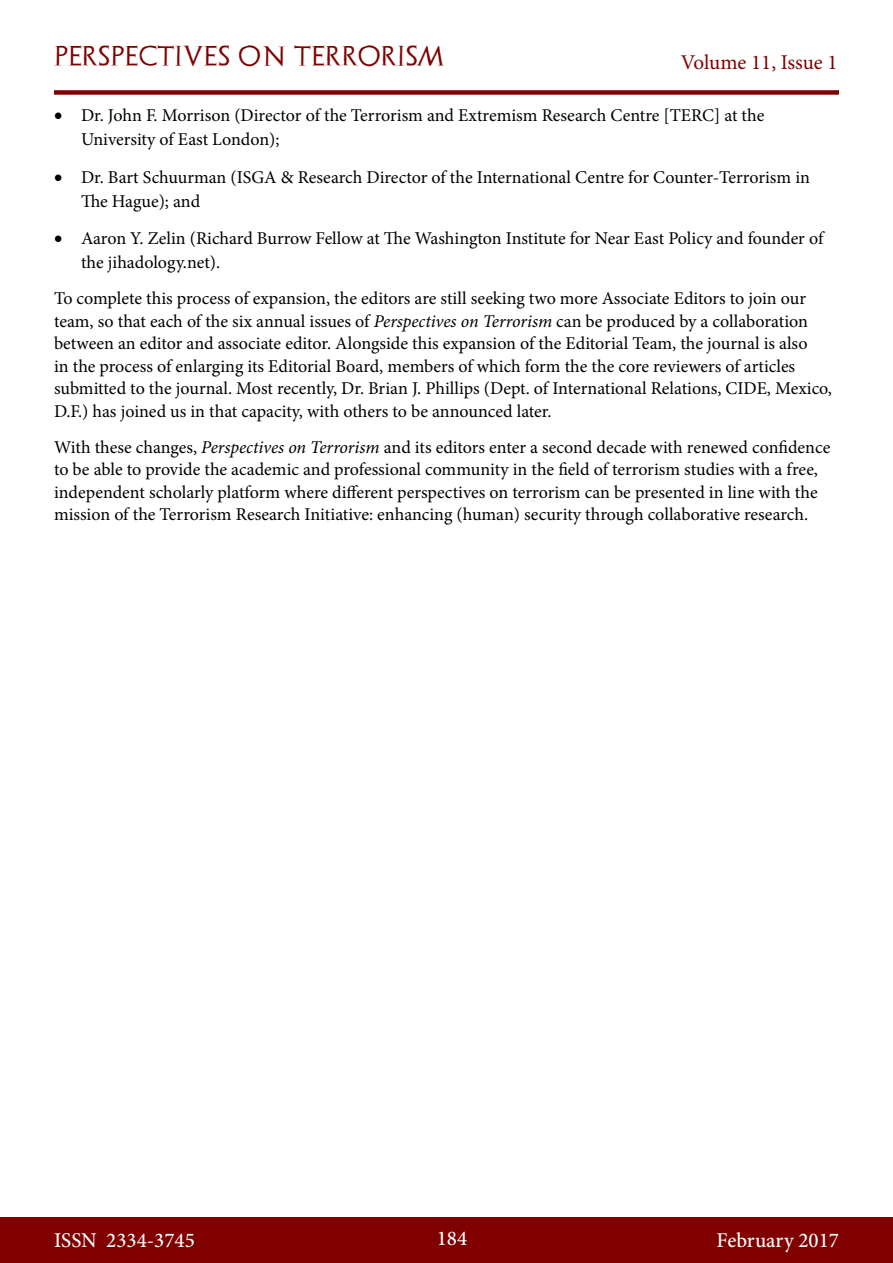
<style>
.page{position:relative;width:893px;height:1263px;background:#fff}
.page>*{position:absolute;margin:0;border:0;box-sizing:border-box;transform-origin:0 0}
.t1{font:500 21px "Minion Pro";color:#fff}
.t2{font:21px "Archeologicaps";letter-spacing:.045em;color:#800000}
.t3{font:21px "Minion Pro";letter-spacing:-.005em;color:#800000}
.t4{font:18px/22.5px "Minion Pro";color:#000}
.s1{font-style:italic}
</style>
<div class="page">
<div style="left:0;top:1217px;width:893px;height:46px;background:#800000"></div>
<div style="left:54px;top:90px;width:785px;height:5px;background:#800000"></div>
<p class="t2" style="left:54px;top:43px;width:392px">PERSPECTIVES ON TERRORISM</p>
<p class="t3" style="left:681px;top:48px;width:158px">Volume 11, Issue 1</p>
<p class="t4" style="left:81px;top:103px;width:685px;line-height:24px;text-indent:-27px">• Dr. John F. Morrison (Director of the Terrorism and Extremism Research Centre [TERC] at the<br>University of East London);</p>
<p class="t4" style="left:81px;top:165px;width:730px;line-height:24px;text-indent:-27px">• Dr. Bart Schuurman (ISGA &amp; Research Director of the International Centre for Counter-Terrorism in<br>The Hague); and</p>
<p class="t4" style="left:81px;top:226px;width:744px;line-height:24px;text-indent:-27px">• Aaron Y. Zelin (Richard Burrow Fellow at The Washington Institute for Near East Policy and founder of the jihadology.net).</p>
<p class="t4" style="left:54px;top:287px;width:779px">To complete this process of expansion, the editors are still seeking two more Associate Editors to join our team, so that each of the six annual issues of <span class="s1">Perspectives on Terrorism</span> can be produced by a collaboration between an editor and associate editor. Alongside this expansion of the Editorial Team, the journal is also<br>in the process of enlarging its Editorial Board, members of which form the the core reviewers of articles submitted to the journal. Most recently, Dr. Brian J. Phillips (Dept. of International Relations, CIDE, Mexico, D.F.) has joined us in that capacity, with others to be announced later.</p>
<p class="t4" style="left:54px;top:436px;width:778px">With these changes, <span class="s1">Perspectives on Terrorism</span> and its editors enter a second decade with renewed confidence to be able to provide the academic and professional community in the field of terrorism studies with a free, independent scholarly platform where different perspectives on terrorism can be presented in line with the mission of the Terrorism Research Initiative: enhancing (human) security through collaborative research.</p>
<p class="t1" style="left:54px;top:1226px;width:142px">ISSN 2334-3745</p>
<p class="t1" style="left:437px;top:1224px;width:32px">184</p>
<p class="t1" style="left:717px;top:1226px;width:124px">February 2017</p>
</div>
